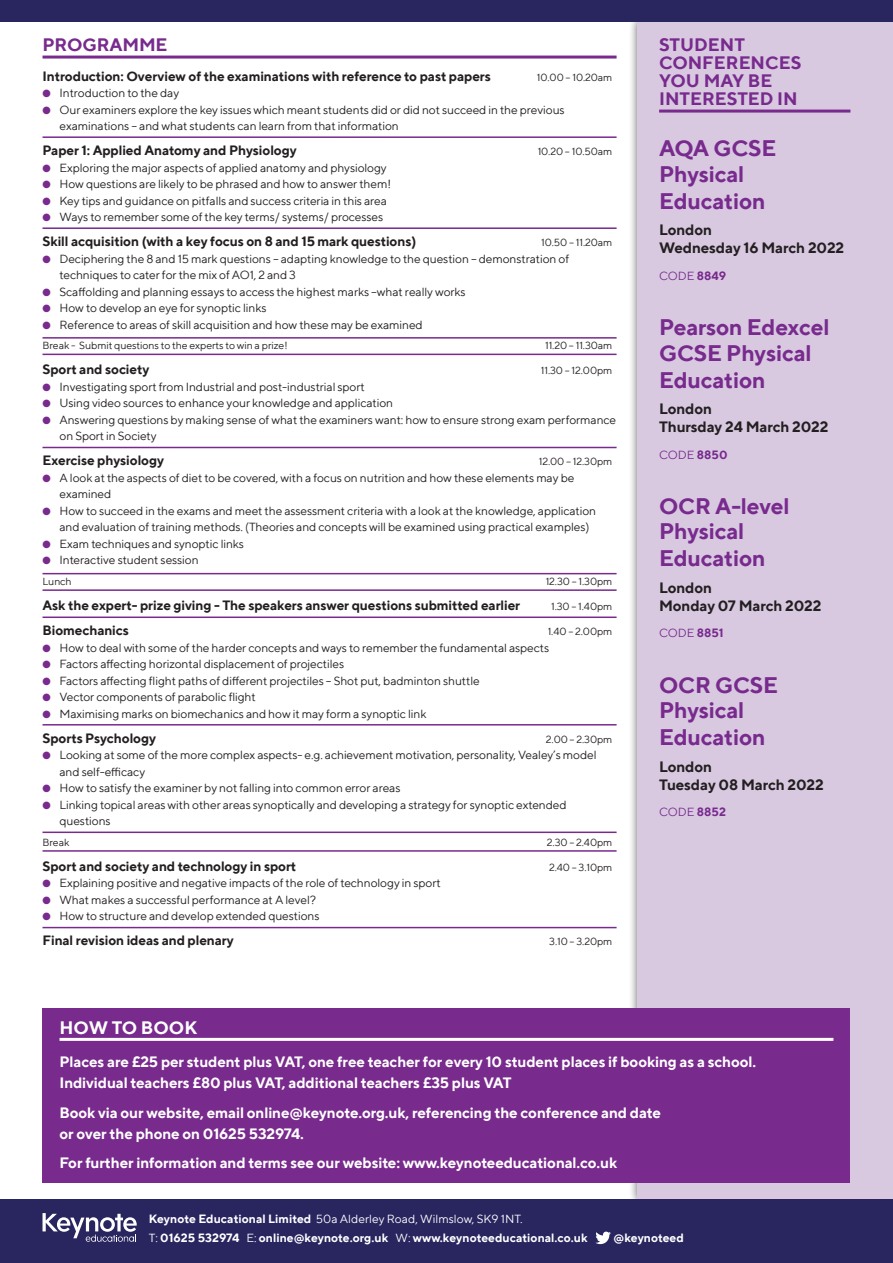
<style>
.page{position:relative;width:893px;height:1263px;background:#fff}
.page>*{position:absolute;margin:0;border:0;box-sizing:border-box;transform-origin:0 0}
.t1{font:700 22.5px/26.2px "TT Norms";letter-spacing:-.01em;color:#782a8d}
.t2{font:700 18px/18px "TT Norms";color:#782a8d}
.t3{font:700 18px "TT Norms";color:#fff}
.t4{font:700 15px/21px "TT Norms";letter-spacing:-.01em;color:#fff}
.t5{font:700 15px/18px "TT Norms";letter-spacing:-.01em;color:#231f20}
.t6{font:700 13.5px "TT Norms";letter-spacing:-.01em;color:#231f20}
.t7{font:12px/16.5px "TT Norms";letter-spacing:-.01em;color:#231f20}
.t8{font:700 12px/18.5px "TT Norms";color:#fff}
.t9{font:12px "TT Norms";color:#782a8d}
.t10{font:10.5px "TT Norms";letter-spacing:-.01em;color:#231f20}
.s1{color:#782a8d}
.s2{font-weight:700}
.s3{font-weight:400}
</style>
<div class="page">
<div style="left:629px;top:12px;width:264px;height:1196px;background:#231f20;opacity:.75"></div>
<div style="left:638px;top:21px;width:255px;height:1178px;background:#d8c9e1"></div>
<div style="left:0;top:1199px;width:893px;height:64px;background:#28255f"></div>
<svg style="left:43px;top:1213px;width:94px;height:29px"></svg>
<div style="left:0;top:0;width:893px;height:21px;background:#28255f"></div>
<hr style="left:43px;top:56px;width:574px;height:3px;background:#782a8d">
<hr style="left:43px;top:136px;width:574px;height:2px;background:#782a8d">
<hr style="left:43px;top:227px;width:574px;height:2px;background:#782a8d">
<hr style="left:43px;top:337px;width:574px;height:2px;background:#782a8d">
<hr style="left:43px;top:354px;width:574px;height:1px;background:#782a8d">
<hr style="left:43px;top:447px;width:574px;height:1px;background:#782a8d">
<hr style="left:43px;top:573px;width:574px;height:1px;background:#782a8d">
<hr style="left:43px;top:589px;width:574px;height:2px;background:#782a8d">
<hr style="left:43px;top:616px;width:574px;height:2px;background:#782a8d">
<hr style="left:43px;top:724px;width:574px;height:1px;background:#782a8d">
<hr style="left:43px;top:831px;width:574px;height:2px;background:#782a8d">
<hr style="left:43px;top:850px;width:574px;height:2px;background:#782a8d">
<hr style="left:43px;top:927px;width:574px;height:1px;background:#782a8d">
<hr style="left:659px;top:110px;width:191px;height:3px;background:#782a8d">
<div style="left:43px;top:1008px;width:807px;height:174px;background:#782a8d"></div>
<hr style="left:60px;top:1038px;width:773px;height:3px;background:#fff">
<svg style="left:595px;top:1231px;width:16px;height:13px"></svg>
<h2 class="t2" style="left:43px;top:36px;width:127px">PROGRAMME</h2>
<p class="t6" style="left:43px;top:67px;width:450px">Introduction: Overview of the examinations with reference to past papers</p>
<p class="t10" style="left:537px;top:70px;width:77px">10.00 – 10.20am</p>
<p class="t7" style="left:43px;top:84px;width:138px"><span class="s1">●</span> Introduction to the day</p>
<p class="t7" style="left:60px;top:101px;width:507px;text-indent:-17px"><span class="s1">●</span> Our examiners explore the key issues which meant students did or did not succeed in the previous examinations – and what students can learn from that information</p>
<p class="t6" style="left:43px;top:142px;width:256px">Paper 1: Applied Anatomy and Physiology</p>
<p class="t10" style="left:538px;top:145px;width:76px">10.20 – 10.50am</p>
<p class="t7" style="left:43px;top:159px;width:346px"><span class="s1">●</span> Exploring the major aspects of applied anatomy and physiology</p>
<p class="t7" style="left:43px;top:175px;width:350px"><span class="s1">●</span> How questions are likely to be phrased and how to answer them!</p>
<p class="t7" style="left:43px;top:192px;width:346px"><span class="s1">●</span> Key tips and guidance on pitfalls and success criteria in this area</p>
<p class="t7" style="left:43px;top:208px;width:342px"><span class="s1">●</span> Ways to remember some of the key terms/ systems/ processes</p>
<p class="t6" style="left:43px;top:233px;width:375px">Skill acquisition (with a key focus on 8 and 15 mark questions)</p>
<p class="t10" style="left:541px;top:236px;width:73px">10.50 – 11.20am</p>
<p class="t7" style="left:60px;top:250px;width:511px;text-indent:-17px"><span class="s1">●</span> Deciphering the 8 and 15 mark questions – adapting knowledge to the question – demonstration of techniques to cater for the mix of AO1, 2 and 3</p>
<p class="t7" style="left:43px;top:283px;width:425px"><span class="s1">●</span> Scaffolding and planning essays to access the highest marks –what really works</p>
<p class="t7" style="left:43px;top:299px;width:226px"><span class="s1">●</span> How to develop an eye for synoptic links</p>
<p class="t7" style="left:43px;top:316px;width:382px"><span class="s1">●</span> Reference to areas of skill acquisition and how these may be examined</p>
<p class="t10" style="left:43px;top:339px;width:247px">Break - Submit questions to the experts to win a prize!</p>
<p class="t10" style="left:545px;top:339px;width:69px">11.20 – 11.30am</p>
<p class="t6" style="left:43px;top:361px;width:108px">Sport and society</p>
<p class="t10" style="left:541px;top:364px;width:73px">11.30 – 12.00pm</p>
<p class="t7" style="left:43px;top:378px;width:324px"><span class="s1">●</span> Investigating sport from Industrial and post-industrial sport</p>
<p class="t7" style="left:43px;top:395px;width:352px"><span class="s1">●</span> Using video sources to enhance your knowledge and application</p>
<p class="t7" style="left:60px;top:411px;width:558px;text-indent:-17px"><span class="s1">●</span> Answering questions by making sense of what the examiners want: how to ensure strong exam performance on Sport in Society</p>
<p class="t6" style="left:43px;top:452px;width:123px">Exercise physiology</p>
<p class="t10" style="left:539px;top:455px;width:75px">12.00 – 12.30pm</p>
<p class="t7" style="left:60px;top:469px;width:516px;text-indent:-17px"><span class="s1">●</span> A look at the aspects of diet to be covered, with a focus on nutrition and how these elements may be examined</p>
<p class="t7" style="left:60px;top:502px;width:538px;text-indent:-17px"><span class="s1">●</span> How to succeed in the exams and meet the assessment criteria with a look at the knowledge, application and evaluation of training methods. (Theories and concepts will be examined using practical examples)</p>
<p class="t7" style="left:43px;top:535px;width:203px"><span class="s1">●</span> Exam techniques and synoptic links</p>
<p class="t7" style="left:43px;top:552px;width:158px"><span class="s1">●</span> Interactive student session</p>
<p class="t10" style="left:43px;top:575px;width:31px">Lunch</p>
<p class="t10" style="left:546px;top:575px;width:68px">12.30 – 1.30pm</p>
<p class="t6" style="left:43px;top:597px;width:479px">Ask the expert- prize giving - The speakers answer questions submitted earlier</p>
<p class="t10" style="left:551px;top:600px;width:63px">1.30 – 1.40pm</p>
<p class="t6" style="left:43px;top:622px;width:88px">Biomechanics</p>
<p class="t10" style="left:548px;top:625px;width:66px">1.40 – 2.00pm</p>
<p class="t7" style="left:43px;top:639px;width:508px"><span class="s1">●</span> How to deal with some of the harder concepts and ways to remember the fundamental aspects</p>
<p class="t7" style="left:43px;top:655px;width:303px"><span class="s1">●</span> Factors affecting horizontal displacement of projectiles</p>
<p class="t7" style="left:43px;top:672px;width:439px"><span class="s1">●</span> Factors affecting flight paths of different projectiles – Shot put, badminton shuttle</p>
<p class="t7" style="left:43px;top:688px;width:215px"><span class="s1">●</span> Vector components of parabolic flight</p>
<p class="t7" style="left:43px;top:705px;width:385px"><span class="s1">●</span> Maximising marks on biomechanics and how it may form a synoptic link</p>
<p class="t6" style="left:43px;top:729px;width:115px">Sports Psychology</p>
<p class="t10" style="left:546px;top:732px;width:68px">2.00 – 2.30pm</p>
<p class="t7" style="left:60px;top:746px;width:539px;text-indent:-17px"><span class="s1">●</span> Looking at some of the more complex aspects- e.g. achievement motivation, personality, Vealey’s model and self-efficacy</p>
<p class="t7" style="left:43px;top:779px;width:360px"><span class="s1">●</span> How to satisfy the examiner by not falling into common error areas</p>
<p class="t7" style="left:60px;top:796px;width:509px;text-indent:-17px"><span class="s1">●</span> Linking topical areas with other areas synoptically and developing a strategy for synoptic extended questions</p>
<p class="t10" style="left:43px;top:836px;width:28px">Break</p>
<p class="t10" style="left:547px;top:836px;width:67px">2.30 – 2.40pm</p>
<p class="t6" style="left:43px;top:858px;width:255px">Sport and society and technology in sport</p>
<p class="t10" style="left:549px;top:861px;width:65px">2.40 – 3.10pm</p>
<p class="t7" style="left:43px;top:875px;width:400px"><span class="s1">●</span> Explaining positive and negative impacts of the role of technology in sport</p>
<p class="t7" style="left:43px;top:891px;width:275px"><span class="s1">●</span> What makes a successful performance at A level?</p>
<p class="t7" style="left:43px;top:908px;width:278px"><span class="s1">●</span> How to structure and develop extended questions</p>
<p class="t6" style="left:43px;top:932px;width:193px">Final revision ideas and plenary</p>
<p class="t10" style="left:549px;top:935px;width:65px">3.10 – 3.20pm</p>
<h2 class="t2" style="left:659px;top:36px;width:144px">STUDENT<br>CONFERENCES<br>YOU MAY BE<br>INTERESTED IN</h2>
<h1 class="t1" style="left:659px;top:135px;width:119px">AQA GCSE<br>Physical<br>Education</h1>
<p class="t5" style="left:659px;top:221px;width:187px">London<br>Wednesday 16 March 2022</p>
<p class="t9" style="left:659px;top:268px;width:69px">CODE <span class="s2">8849</span></p>
<h1 class="t1" style="left:659px;top:314px;width:172px">Pearson Edexcel<br>GCSE Physical<br>Education</h1>
<p class="t5" style="left:659px;top:399px;width:171px">London<br>Thursday 24 March 2022</p>
<p class="t9" style="left:659px;top:447px;width:70px">CODE <span class="s2">8850</span></p>
<h1 class="t1" style="left:659px;top:492px;width:132px">OCR A-level<br>Physical<br>Education</h1>
<p class="t5" style="left:659px;top:578px;width:164px">London<br>Monday 07 March 2022</p>
<p class="t9" style="left:659px;top:626px;width:66px">CODE <span class="s2">8851</span></p>
<h1 class="t1" style="left:659px;top:671px;width:121px">OCR GCSE<br>Physical<br>Education</h1>
<p class="t5" style="left:659px;top:757px;width:166px">London<br>Tuesday 08 March 2022</p>
<p class="t9" style="left:659px;top:805px;width:68px">CODE <span class="s2">8852</span></p>
<h2 class="t3" style="left:60px;top:1016px;width:139px">HOW TO BOOK</h2>
<p class="t4" style="left:60px;top:1051px;width:698px">Places are £25 per student plus VAT, one free teacher for every 10 student places if booking as a school.<br>Individual teachers £80 plus VAT, additional teachers £35 plus VAT</p>
<p class="t4" style="left:60px;top:1102px;width:603px">Book via our website, email online@keynote.org.uk, referencing the conference and date or over the phone on 01625 532974.</p>
<p class="t4" style="left:60px;top:1152px;width:559px">For further information and terms see our website: www.keynoteeducational.co.uk</p>
<p class="t8" style="left:149px;top:1209px;width:440px">Keynote Educational Limited <span class="s3">50a Alderley Road, Wilmslow, SK9 1NT.<br>T:</span> 01625 532974 <span class="s3">E:</span> online@keynote.org.uk <span class="s3">W:</span> www.keynoteeducational.co.uk</p>
<p class="t8" style="left:613px;top:1228px;width:72px">@keynoteed</p>
</div>
